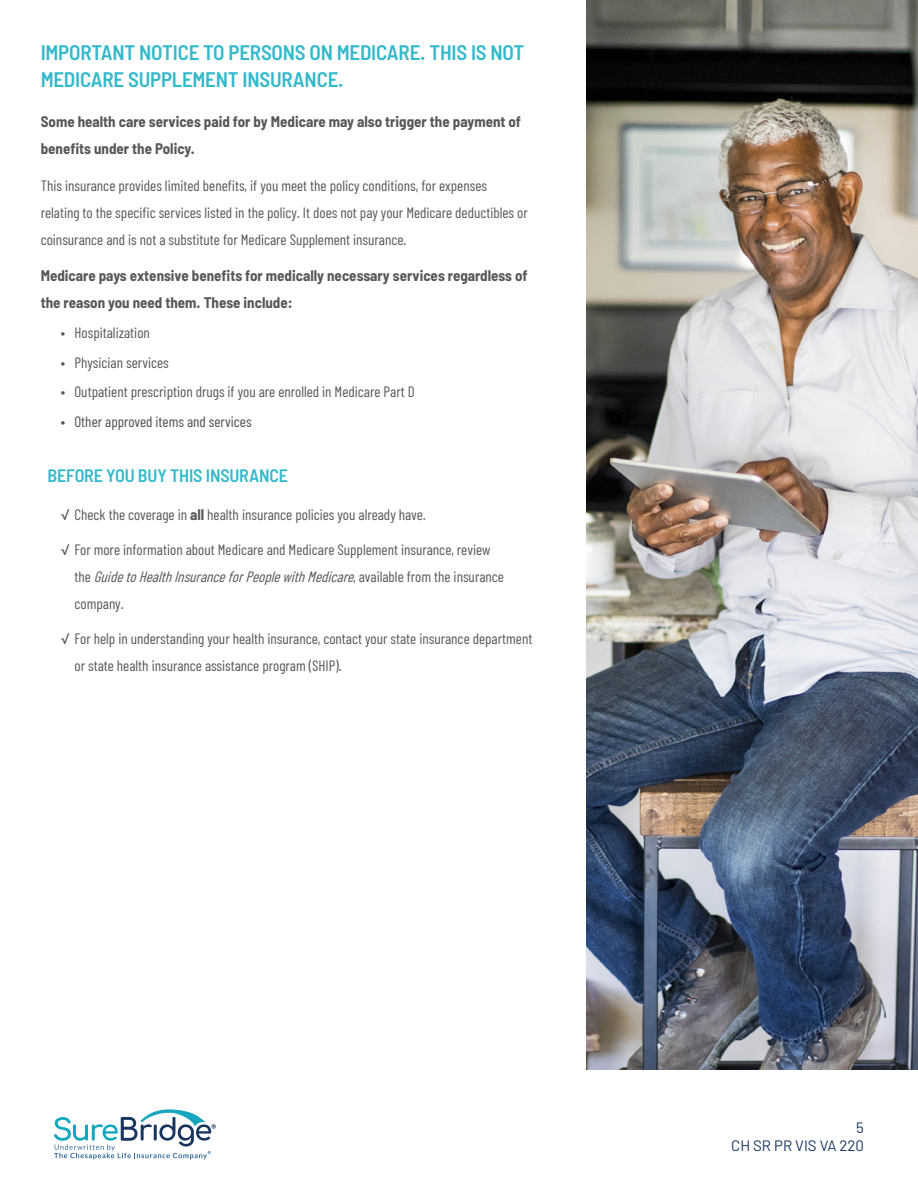
<style>
.page{position:relative;width:918px;height:1188px;background:#fff}
.page>*{position:absolute;margin:0;border:0;box-sizing:border-box;transform-origin:0 0}
.t1{font:600 semi-condensed 21px/27px "Barlow";letter-spacing:-.01em;color:#33b9cc}
.t2{font:600 semi-condensed 18px "Barlow";letter-spacing:-.01em;color:#33b9cc}
.t3{font:15px/27px "Barlow Condensed";color:#57585a}
.t4{font:700 semi-condensed 15px/27px "Barlow";color:#57585a}
.t5{font:15px "Barlow Condensed";color:#4e4f51}
.t6{font:15px/18px "Barlow";color:#17355e;text-align:right}
.s1{font-family:"Roboto"}
.s2{font-family:"Barlow";font-weight:700;font-stretch:semi-condensed}
.s3{font-style:italic}
</style>
<div class="page">
<svg style="left:54px;top:1109px;width:162px;height:50px"></svg>
<img style="left:586px;top:0;width:332px;height:1069px">
<p class="t1" style="left:41px;top:38px;width:485px">IMPORTANT NOTICE TO PERSONS ON MEDICARE. THIS IS NOT<br>MEDICARE SUPPLEMENT INSURANCE.</p>
<p class="t4" style="left:41px;top:108px;width:482px">Some health care services paid for by Medicare may also trigger the payment of benefits under the Policy.</p>
<p class="t3" style="left:41px;top:172px;width:489px">This insurance provides limited benefits, if you meet the policy conditions, for expenses relating to the specific services listed in the policy. It does not pay your Medicare deductibles or coinsurance and is not a substitute for Medicare Supplement insurance.</p>
<p class="t4" style="left:41px;top:262px;width:488px">Medicare pays extensive benefits for medically necessary services regardless of the reason you need them. These include:</p>
<p class="t3" style="left:61px;top:319px;width:90px">• Hospitalization</p>
<p class="t3" style="left:61px;top:348px;width:109px">• Physician services</p>
<p class="t3" style="left:61px;top:378px;width:355px">• Outpatient prescription drugs if you are enrolled in Medicare Part D</p>
<p class="t5" style="left:61px;top:412px;width:192px">• Other approved items and services</p>
<p class="t2" style="left:47px;top:464px;width:242px">BEFORE YOU BUY THIS INSURANCE</p>
<p class="t3" style="left:61px;top:500px;width:367px"><span class="s1">√</span> Check the coverage in <span class="s2">all</span> health insurance policies you already have.</p>
<p class="t3" style="left:74px;top:536px;width:431px;text-indent:-14px"><span class="s1">√</span> For more information about Medicare and Medicare Supplement insurance, review<br>t h e <span class="s3">GuidetoHealthInsuranceforPeoplewithMedicare</span>, a v a i l a b l e f r o m t h e i n s u r a n c e company.</p>
<p class="t3" style="left:74px;top:625px;width:459px;text-indent:-14px"><span class="s1">√</span> For help in understanding your health insurance, contact your state insurance department or state health insurance assistance program (SHIP).</p>
<p class="t6" style="left:731px;top:1118px;width:134px">5<br>CH SR PR VIS VA 220</p>
</div>
